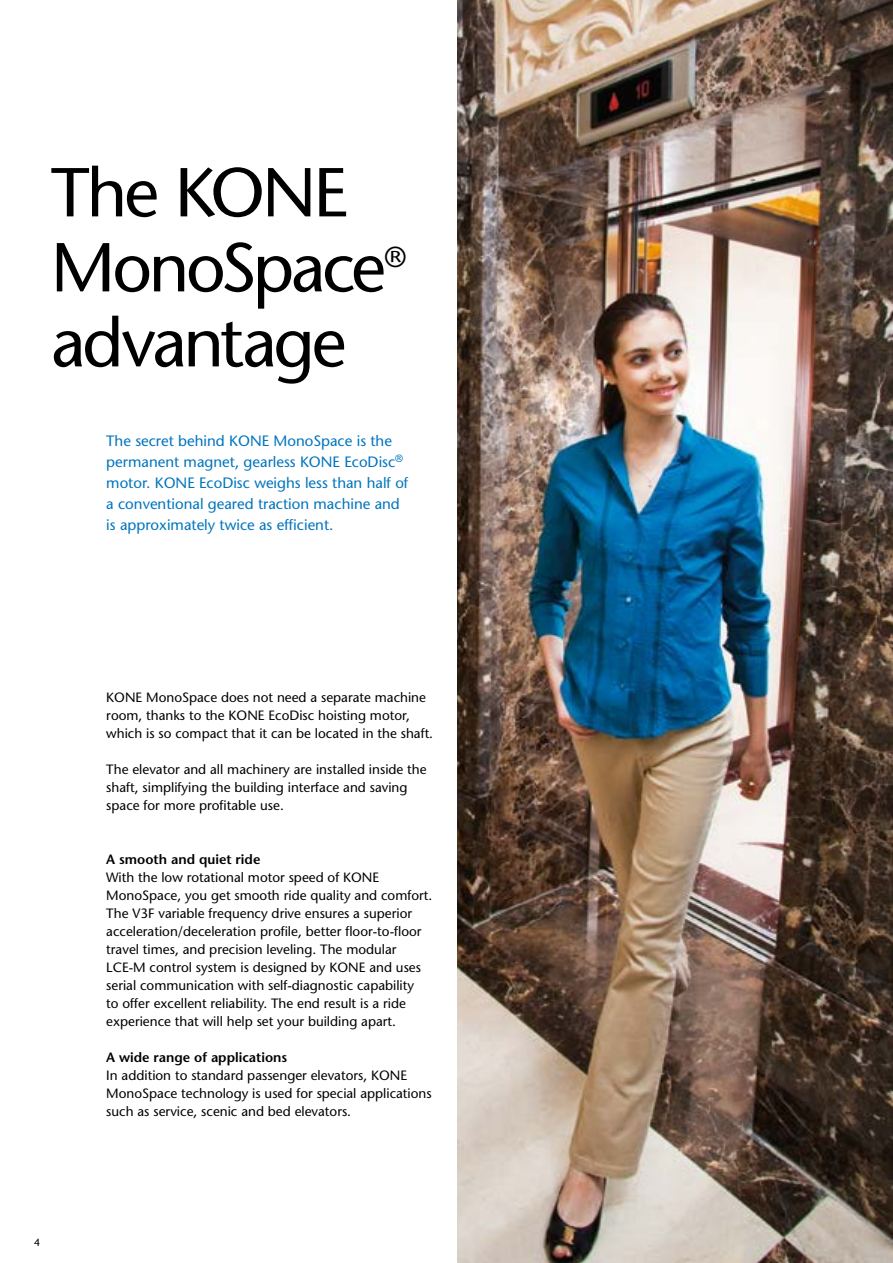
<style>
.page{position:relative;width:893px;height:1263px;background:#fff}
.page>*{position:absolute;margin:0;border:0;box-sizing:border-box;transform-origin:0 0}
.t1{font:69px/75px "Stone Sans";letter-spacing:-.045em;color:#000}
.t2{font:28.8px "Stone Sans";color:#000}
.t3{font:15px/21px "Stone Sans";color:#0075be}
.t4{font:13.5px/18px "Stone Sans";color:#000}
.t5{font:600 13.5px "Stone Sans";color:#000}
.t6{font:10.5px "Stone Sans";color:#000}
</style>
<div class="page">
<img style="left:457px;top:0;width:436px;height:1263px">
<h1 class="t1" style="left:51px;top:154px;width:336px">The KONE<br>MonoSpace</h1>
<h2 class="t2" style="left:384px;top:240px;width:23px">®</h2>
<h1 class="t1" style="left:51px;top:304px;width:297px">advantage</h1>
<p class="t3" style="left:106px;top:430px;width:304px">The secret behind KONE MonoSpace is the permanent magnet, gearless KONE EcoDisc<sup>® </sup>motor. KONE EcoDisc weighs less than half of a conventional geared traction machine and is approximately twice as efficient.</p>
<p class="t6" style="left:34px;top:1236px;width:8px">4</p>
<p class="t4" style="left:106px;top:688px;width:328px">KONE MonoSpace does not need a separate machine room, thanks to the KONE EcoDisc hoisting motor, which is so compact that it can be located in the shaft.</p>
<p class="t4" style="left:106px;top:760px;width:322px">The elevator and all machinery are installed inside the shaft, simplifying the building interface and saving space for more profitable use.</p>
<p class="t5" style="left:106px;top:851px;width:156px">A smooth and quiet ride</p>
<p class="t4" style="left:106px;top:868px;width:328px">With the low rotational motor speed of KONE MonoSpace, you get smooth ride quality and comfort.<br>The V3F variable frequency drive ensures a superior acceleration/deceleration profile, better floor-to-floor travel times, and precision leveling. The modular LCE-M control system is designed by KONE and uses serial communication with self-diagnostic capability<br>to offer excellent reliability. The end result is a ride experience that will help set your building apart.</p>
<p class="t5" style="left:106px;top:1049px;width:182px">A wide range of applications</p>
<p class="t4" style="left:106px;top:1066px;width:327px">In addition to standard passenger elevators, KONE<br>MonoSpace technology is used for special applications such as service, scenic and bed elevators.</p>
</div>
